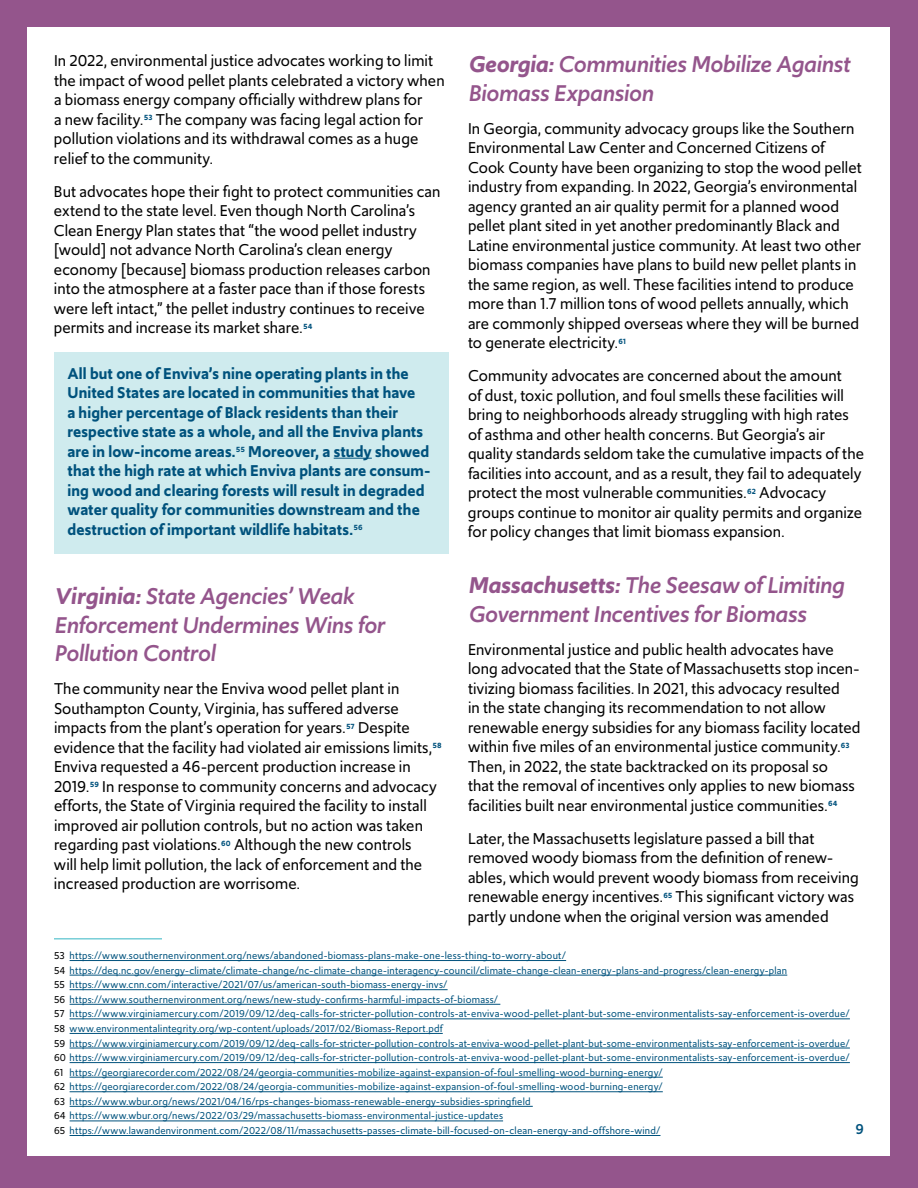
<style>
.page{position:relative;width:918px;height:1188px;background:#94558c}
.page>*{position:absolute;margin:0;border:0;box-sizing:border-box;transform-origin:0 0}
.t1{font:italic 500 24px/28.8px "Upgrade";letter-spacing:-.01em;color:#94558c}
.t2{font:16.5px/19.5px "Upgrade";letter-spacing:.005em;color:#000}
.t3{font:600 16.5px/19.5px "Upgrade";letter-spacing:.01em;color:#00527d}
.t4{font:500 15px "Upgrade";color:#00527d}
.t5{font:10.5px/14.5px "Upgrade";letter-spacing:.025em;color:#00537e}
.s1{font-weight:600}
.s2{color:#000}
</style>
<div class="page">
<div style="left:27px;top:27px;width:863px;height:1129px;background:#fff"></div>
<div style="left:54px;top:353px;width:394px;height:201px;background:#cfebee"></div>
<hr style="left:334px;top:458px;width:38px;height:1px;background:#00527d">
<hr style="left:54px;top:938px;width:108px;height:2px;background:#77ced7">
<hr style="left:70px;top:960px;width:496px;height:1px;background:#00527d">
<hr style="left:70px;top:975px;width:717px;height:1px;background:#00527d">
<hr style="left:70px;top:989px;width:378px;height:1px;background:#00527d">
<hr style="left:70px;top:1004px;width:430px;height:1px;background:#00527d">
<hr style="left:70px;top:1018px;width:780px;height:1px;background:#00527d">
<hr style="left:70px;top:1033px;width:373px;height:1px;background:#00527d">
<hr style="left:70px;top:1048px;width:780px;height:1px;background:#00527d">
<hr style="left:70px;top:1062px;width:780px;height:1px;background:#00527d">
<hr style="left:70px;top:1077px;width:593px;height:1px;background:#00527d">
<hr style="left:70px;top:1091px;width:593px;height:1px;background:#00527d">
<hr style="left:70px;top:1106px;width:463px;height:1px;background:#00527d">
<hr style="left:70px;top:1121px;width:433px;height:1px;background:#00527d">
<hr style="left:70px;top:1135px;width:590px;height:1px;background:#00527d">
<p class="t2" style="left:54px;top:51px;width:392px">In 2022, environmental justice advocates working to limit the impact of wood pellet plants celebrated a victory when a biomass energy company officially withdrew plans for<br>a new facility.<sup>53</sup> The company was facing legal action for pollution violations and its withdrawal comes as a huge relief to the community.</p>
<p class="t2" style="left:54px;top:182px;width:388px">But advocates hope their fight to protect communities can extend to the state level. Even though North Carolina’s Clean Energy Plan states that “the wood pellet industry [would] not advance North Carolina’s clean energy economy [because] biomass production releases carbon into the atmosphere at a faster pace than if those forests were left intact,” the pellet industry continues to receive permits and increase its market share.<sup>54</sup></p>
<p class="t3" style="left:68px;top:364px;width:365px">All but one of Enviva’s nine operating plants in the United States are located in communities that have<br>a higher percentage of Black residents than their respective state as a whole, and all the Enviva plants are in low-income areas.<sup>55</sup> Moreover, a study showed that the high rate at which Enviva plants are consum&shy;ing wood and clearing forests will result in degraded water quality for communities downstream and the destruction of important wildlife habitats.<sup>56</sup></p>
<h1 class="t1" style="left:54px;top:581px;width:332px"><span class="s1">Virginia:</span> State Agencies’ Weak<br>Enforcement Undermines Wins for<br>Pollution Control</h1>
<p class="t2" style="left:54px;top:679px;width:389px">The community near the Enviva wood pellet plant in Southampton County, Virginia, has suffered adverse impacts from the plant’s operation for years.<sup>57</sup> Despite evidence that the facility had violated air emissions limits,<sup>58<br></sup>Enviva requested a 46-percent production increase in 2019.<sup>59</sup> In response to community concerns and advocacy efforts, the State of Virginia required the facility to install improved air pollution controls, but no action was taken regarding past violations.<sup>60</sup> Although the new controls<br>will help limit pollution, the lack of enforcement and the increased production are worrisome.</p>
<h1 class="t1" style="left:468px;top:50px;width:384px"><span class="s1">Georgia:</span> Communities Mobilize Against<br>Biomass Expansion</h1>
<p class="t2" style="left:468px;top:118px;width:395px">In Georgia, community advocacy groups like the Southern Environmental Law Center and Concerned Citizens of Cook County have been organizing to stop the wood pellet industry from expanding. In 2022, Georgia’s environmental agency granted an air quality permit for a planned wood pellet plant sited in yet another predominantly Black and Latine environmental justice community. At least two other biomass companies have plans to build new pellet plants in the same region, as well. These facilities intend to produce more than 1.7 million tons of wood pellets annually, which are commonly shipped overseas where they will be burned to generate electricity.<sup>61</sup></p>
<p class="t2" style="left:468px;top:366px;width:398px">Community advocates are concerned about the amount<br>of dust, toxic pollution, and foul smells these facilities will bring to neighborhoods already struggling with high rates of asthma and other health concerns. But Georgia’s air quality standards seldom take the cumulative impacts of the facilities into account, and as a result, they fail to adequately protect the most vulnerable communities.<sup>62</sup> Advocacy groups continue to monitor air quality permits and organize for policy changes that limit biomass expansion.</p>
<h1 class="t1" style="left:468px;top:571px;width:377px"><span class="s1">Massachusetts:</span> The Seesaw of Limiting<br>Government Incentives for Biomass</h1>
<p class="t2" style="left:468px;top:640px;width:394px">Environmental justice and public health advocates have long advocated that the State of Massachusetts stop incen&shy;tivizing biomass facilities. In 2021, this advocacy resulted<br>in the state changing its recommendation to not allow renewable energy subsidies for any biomass facility located within five miles of an environmental justice community.<sup>63<br></sup>Then, in 2022, the state backtracked on its proposal so<br>that the removal of incentives only applies to new biomass facilities built near environmental justice communities.<sup>64</sup></p>
<p class="t2" style="left:468px;top:829px;width:392px">Later, the Massachusetts legislature passed a bill that removed woody biomass from the definition of renew&shy;ables, which would prevent woody biomass from receiving renewable energy incentives.<sup>65</sup> This significant victory was partly undone when the original version was amended</p>
<p class="t5" style="left:54px;top:948px;width:797px"><span class="s2">53</span> https://www.southernenvironment.org/news/abandoned-biomass-plans-make-one-less-thing-to-worry-about/<br><span class="s2">54</span> https://deq.nc.gov/energy-climate/climate-change/nc-climate-change-interagency-council/climate-change-clean-energy-plans-and-progress/clean-energy-plan<br><span class="s2">55</span> https://www.cnn.com/interactive/2021/07/us/american-south-biomass-energy-invs/<br><span class="s2">56</span> https://www.southernenvironment.org/news/new-study-confirms-harmful-impacts-of-biomass/<br><span class="s2">57</span> https://www.virginiamercury.com/2019/09/12/deq-calls-for-stricter-pollution-controls-at-enviva-wood-pellet-plant-but-some-environmentalists-say-enforcement-is-overdue/ <span class="s2">58</span> www.environmentalintegrity.org/wp-content/uploads/2017/02/Biomass-Report.pdf<br><span class="s2">59</span> https://www.virginiamercury.com/2019/09/12/deq-calls-for-stricter-pollution-controls-at-enviva-wood-pellet-plant-but-some-environmentalists-say-enforcement-is-overdue/ <span class="s2">60</span> https://www.virginiamercury.com/2019/09/12/deq-calls-for-stricter-pollution-controls-at-enviva-wood-pellet-plant-but-some-environmentalists-say-enforcement-is-overdue/ <span class="s2">61</span> https://georgiarecorder.com/2022/08/24/georgia-communities-mobilize-against-expansion-of-foul-smelling-wood-burning-energy/<br><span class="s2">62</span> https://georgiarecorder.com/2022/08/24/georgia-communities-mobilize-against-expansion-of-foul-smelling-wood-burning-energy/<br><span class="s2">63</span> https://www.wbur.org/news/2021/04/16/rps-changes-biomass-renewable-energy-subsidies-springfield<br><span class="s2">64</span> https://www.wbur.org/news/2022/03/29/massachusetts-biomass-environmental-justice-updates<br><span class="s2">65</span> https://www.lawandenvironment.com/2022/08/11/massachusetts-passes-climate-bill-focused-on-clean-energy-and-offshore-wind/</p>
<p class="t4" style="left:856px;top:1119px;width:10px">9</p>
</div>
